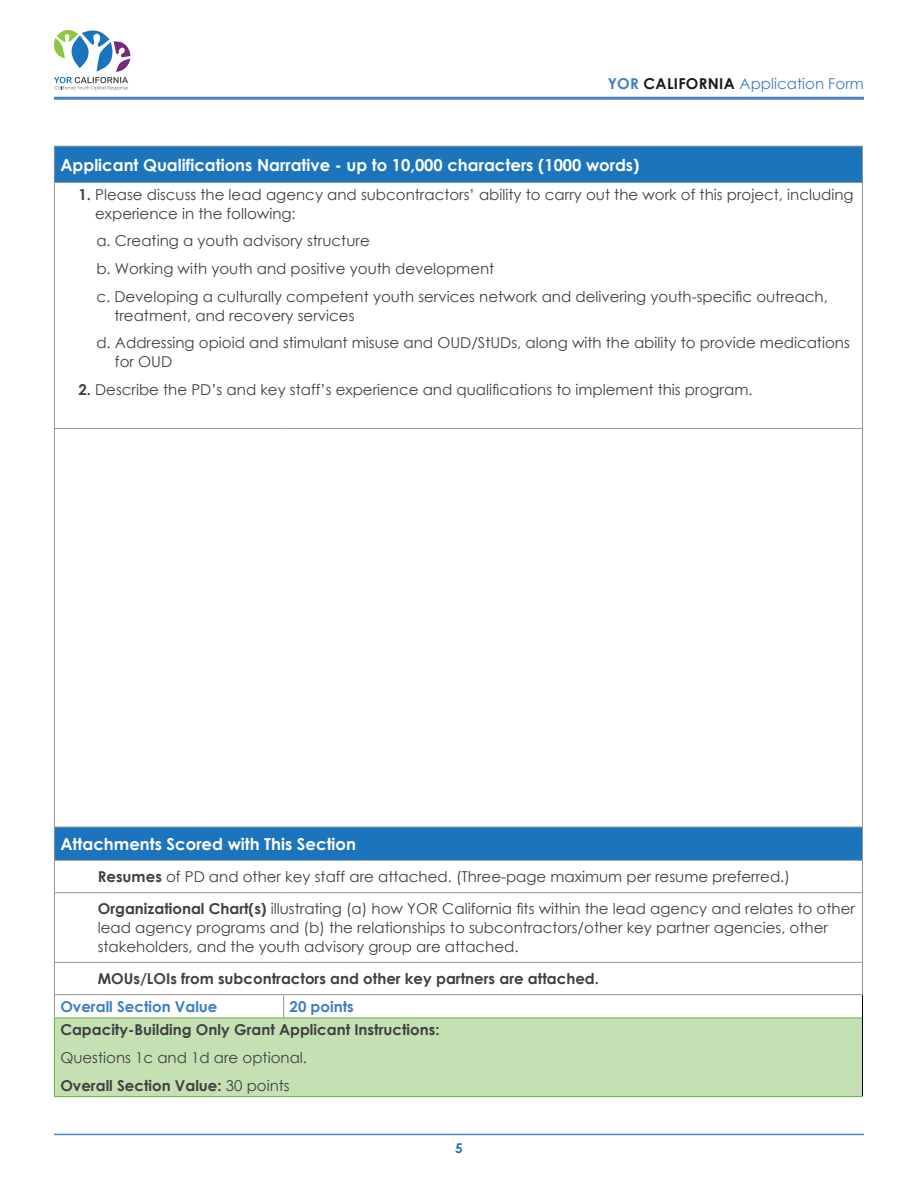
<style>
.page{position:relative;width:918px;height:1188px;background:#fff}
.page>*{position:absolute;margin:0;border:0;box-sizing:border-box;transform-origin:0 0}
.t1{font:700 16.5px "Century Gothic";color:#fff}
.t2{font:15px/18.8px "Century Gothic";color:#414042}
.t3{font:700 15px/27.8px "Century Gothic";color:#414042}
.t4{font:15px "Century Gothic";color:#3e7ec1}
.t5{font:700 15px "Century Gothic";color:#3e7ec1}
.t6{font:700 13.5px "Century Gothic";color:#1c75bc}
.s1{font-weight:700}
.s2{font-weight:700;color:#1a1a1a}
.s3{font-style:inherit}
.s4{font-weight:400}
</style>
<div class="page">
<hr style="left:54px;top:1134px;width:810px;height:1px;background:#4b83c4">
<svg style="left:54px;top:30px;width:77px;height:60px"></svg>
<hr style="left:54px;top:97px;width:810px;height:3px;background:#4b83c4">
<div style="left:54px;top:146px;width:808px;height:37px;background:#1c75bc"></div>
<div style="left:54px;top:827px;width:808px;height:33px;background:#1c75bc"></div>
<div style="left:54px;top:1018px;width:808px;height:79px;background:#c5e0b3"></div>
<hr style="left:54px;top:146px;width:230px;height:1px;background:#939598">
<hr style="left:54px;top:147px;width:1px;height:35px;background:#939598">
<hr style="left:284px;top:146px;width:579px;height:1px;background:#939598">
<hr style="left:862px;top:147px;width:1px;height:35px;background:#939598">
<hr style="left:54px;top:182px;width:230px;height:1px;background:#939598">
<hr style="left:54px;top:183px;width:1px;height:245px;background:#939598">
<hr style="left:284px;top:182px;width:579px;height:1px;background:#939598">
<hr style="left:862px;top:183px;width:1px;height:245px;background:#939598">
<hr style="left:54px;top:428px;width:230px;height:1px;background:#939598">
<hr style="left:54px;top:429px;width:1px;height:398px;background:#939598">
<hr style="left:284px;top:428px;width:579px;height:1px;background:#939598">
<hr style="left:862px;top:429px;width:1px;height:398px;background:#939598">
<hr style="left:54px;top:827px;width:230px;height:1px;background:#939598">
<hr style="left:54px;top:827px;width:1px;height:33px;background:#939598">
<hr style="left:284px;top:827px;width:579px;height:1px;background:#939598">
<hr style="left:862px;top:827px;width:1px;height:33px;background:#939598">
<hr style="left:54px;top:860px;width:230px;height:1px;background:#939598">
<hr style="left:54px;top:861px;width:1px;height:31px;background:#939598">
<hr style="left:284px;top:860px;width:579px;height:1px;background:#939598">
<hr style="left:862px;top:861px;width:1px;height:31px;background:#939598">
<hr style="left:54px;top:892px;width:230px;height:1px;background:#939598">
<hr style="left:54px;top:893px;width:1px;height:69px;background:#939598">
<hr style="left:284px;top:892px;width:579px;height:1px;background:#939598">
<hr style="left:862px;top:893px;width:1px;height:69px;background:#939598">
<hr style="left:54px;top:962px;width:230px;height:1px;background:#939598">
<hr style="left:54px;top:963px;width:1px;height:31px;background:#939598">
<hr style="left:284px;top:962px;width:579px;height:1px;background:#939598">
<hr style="left:862px;top:963px;width:1px;height:31px;background:#939598">
<hr style="left:54px;top:994px;width:230px;height:1px;background:#939598">
<svg style="left:54px;top:995px;width:1px;height:23px"></svg>
<hr style="left:284px;top:994px;width:579px;height:1px;background:#939598">
<svg style="left:283px;top:995px;width:1px;height:23px"></svg>
<svg style="left:862px;top:995px;width:1px;height:23px"></svg>
<hr style="left:862px;top:1018px;width:1px;height:78px;background:#000">
<hr style="left:54px;top:1018px;width:230px;height:1px;background:#70ad47">
<hr style="left:54px;top:1018px;width:1px;height:78px;background:#70ad47">
<hr style="left:284px;top:1018px;width:578px;height:1px;background:#70ad47">
<hr style="left:54px;top:1096px;width:230px;height:1px;background:#70ad47">
<hr style="left:284px;top:1096px;width:579px;height:1px;background:#70ad47">
<p class="t4" style="left:608px;top:73px;width:258px"><span class="s1">YOR</span> <span class="s2">CALIFORNIA</span> Application Form</p>
<h2 class="t1" style="left:60px;top:152px;width:581px">Applicant Qualifications Narrative - up to 1<span class="s3">0</span>,000 <span class="s3">characters</span> (1000 words)</h2>
<p class="t2" style="left:95px;top:185px;width:760px;text-indent:-17px"><span class="s1">1.</span> Please discuss the lead agency and subcontractors’ ability to carry out the work of this project, including experience in the following:</p>
<p class="t2" style="left:96px;top:227px;width:733px;line-height:27.8px">a. Creating a youth advisory structure<br>b. Working with youth and positive youth development<br>c. Developing a culturally competent youth services network and delivering youth-specific outreach,</p>
<p class="t2" style="left:96px;top:301px;width:755px;line-height:27.8px;text-indent:18px">treatment, and recovery services<br>d. Addressing opioid and stimulant misuse and OUD/StUDs, along with the ability to provide medications</p>
<p class="t2" style="left:115px;top:352px;width:59px">for OUD</p>
<p class="t2" style="left:78px;top:380px;width:676px"><span class="s1">2.</span> Describe the PD’s and key staff’s experience and qualifications to implement this program.</p>
<h2 class="t1" style="left:60px;top:831px;width:297px">Attachments Scored with This Section</h2>
<p class="t2" style="left:98px;top:867px;width:694px"><span class="s1">Resumes</span> of PD and other key staff are attached. (Three-page maximum per resume preferred.)</p>
<p class="t2" style="left:98px;top:899px;width:759px"><span class="s1">Organizational Chart(s)</span> illustrating (a) how YOR California fits within the lead agency and relates to other lead agency programs and (b) the relationships to subcontractors/other key partner agencies, other stakeholders, and the youth advisory group are attached.</p>
<p class="t3" style="left:98px;top:964px;width:503px">MOUs/LOIs from subcontractors and other key partners are attached.</p>
<p class="t5" style="left:60px;top:995px;width:159px">Overall Section Value</p>
<p class="t5" style="left:290px;top:995px;width:66px">20 points</p>
<p class="t3" style="left:60px;top:1015px;width:381px">Capacity-Building Only Grant Applicant Instructions:<br><span class="s4">Questions 1c and 1d are optional.<br></span>Overall Section Value: <span class="s4">30 points</span></p>
<p class="t6" style="left:455px;top:1138px;width:9px">5</p>
</div>
